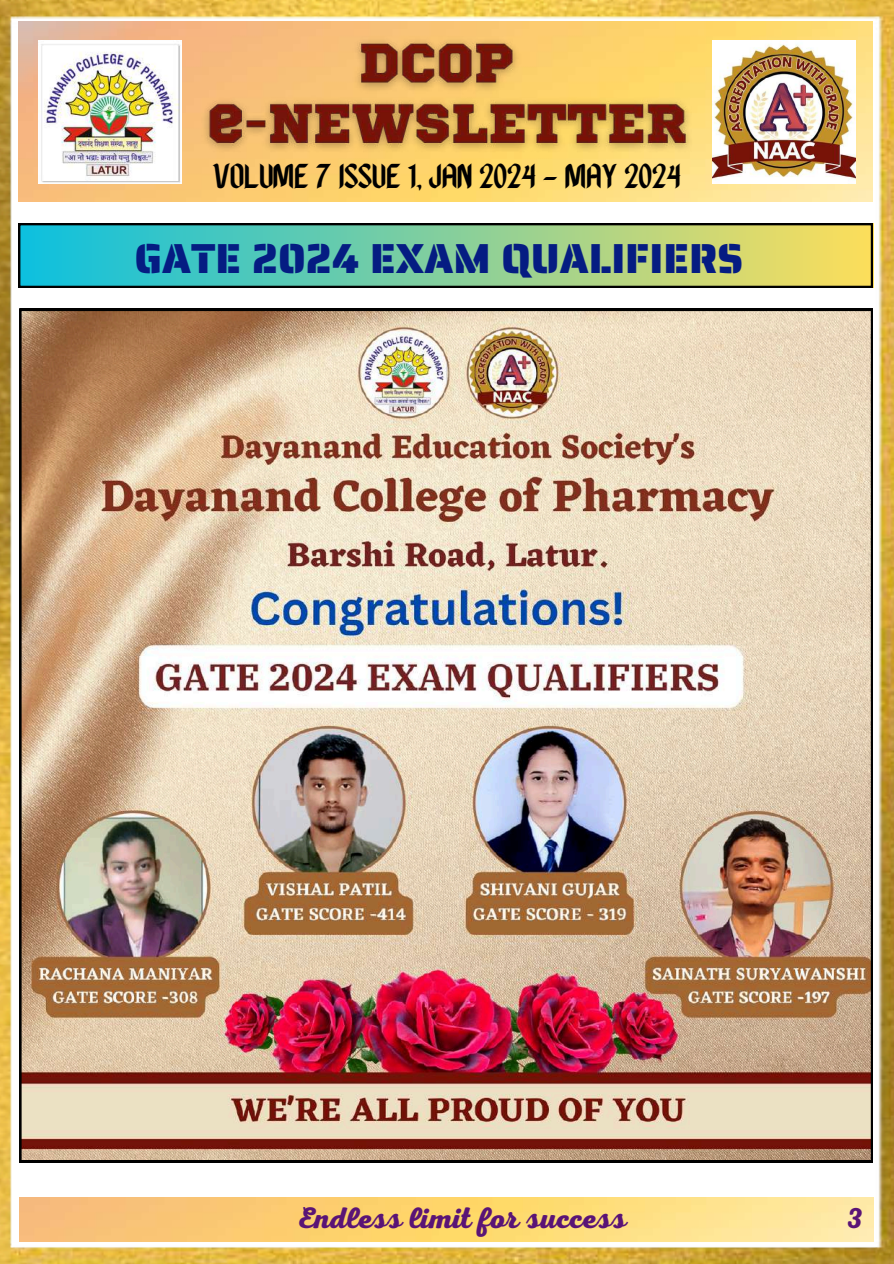
<style>
.page{position:relative;width:894px;height:1264px;background:#fff}
.page>*{position:absolute;margin:0;border:0;box-sizing:border-box;transform-origin:0 0}
.t1{font:42px "Saira Stencil One";color:#051c82}
.t2{font:900 34.5px "Martires Pro";color:#000}
.t3{font:700 30px "Nexa Script";color:#5a1476}
</style>
<div class="page">
<img style="left:0;top:0;width:893px;height:1263px">
<img style="left:18px;top:22px;width:854px;height:180px">
<img style="left:19px;top:1197px;width:854px;height:44px">
<img style="left:38px;top:41px;width:143px;height:142px">
<img style="left:712px;top:41px;width:143px;height:142px">
<img style="left:195px;top:31px;width:505px;height:127px">
<svg style="left:18px;top:223px;width:854px;height:65px;background:#7abf90"></svg>
<img style="left:19px;top:309px;width:853px;height:852px">
<p class="t2" style="left:212px;top:153px;width:470px">VOLUME 7 ISSUE 1, JAN 2024 - MAY 2024</p>
<p class="t1" style="left:134px;top:225px;width:610px">GATE 2024 EXAM QUALIFIERS</p>
<p class="t3" style="left:296px;top:1201px;width:332px">Endless limit for success</p>
<p class="t3" style="left:847px;top:1201px;width:17px">3</p>
</div>
